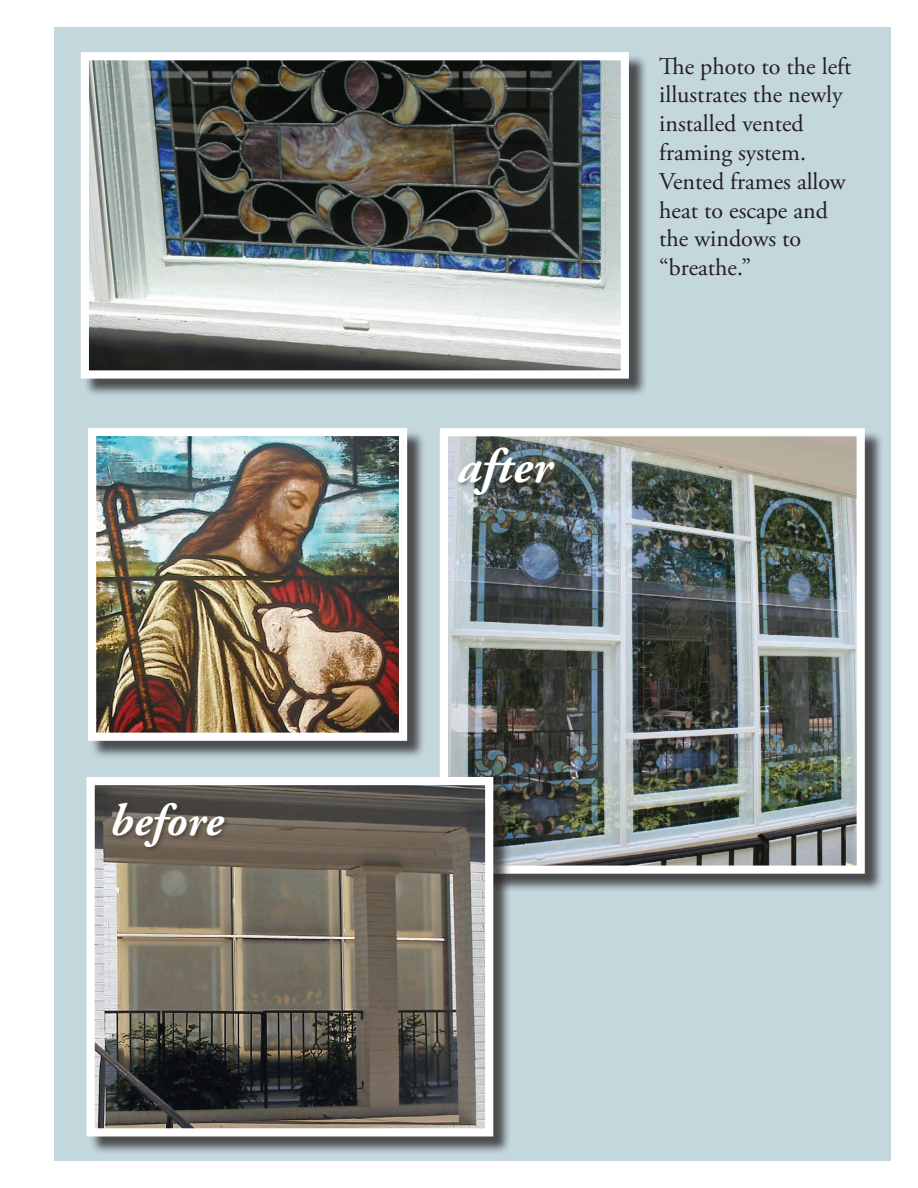
<style>
.page{position:relative;width:918px;height:1188px;background:#fff}
.page>*{position:absolute;margin:0;border:0;box-sizing:border-box;transform-origin:0 0}
.t1{font:italic 700 48.3px "Adobe Garamond Pro";letter-spacing:.01em;color:#fff}
.t2{font:italic 700 45px "Adobe Garamond Pro";letter-spacing:.01em;color:#fff}
.t3{font:24px/28.8px "Adobe Garamond Pro";color:#231f20}
</style>
<div class="page">
<div style="left:54px;top:27px;width:837px;height:1134px;background:#c4d7dd"></div>
<div style="left:442px;top:430px;width:442px;height:463px;background:#231f20;opacity:.75"></div>
<img style="left:449px;top:437px;width:407px;height:428px">
<div style="left:440px;top:428px;width:425px;height:446px;border:8px solid #fff"></div>
<div style="left:89px;top:779px;width:423px;height:376px;background:#231f20;opacity:.75"></div>
<img style="left:96px;top:786px;width:388px;height:341px">
<div style="left:87px;top:777px;width:406px;height:359px;border:8px solid #fff"></div>
<div style="left:83px;top:54px;width:565px;height:343px;background:#231f20;opacity:.75"></div>
<img style="left:90px;top:61px;width:530px;height:309px">
<div style="left:81px;top:52px;width:548px;height:327px;border:8px solid #fff"></div>
<div style="left:111px;top:801px;width:119px;height:51px;background:#231f20;opacity:.42"></div>
<div style="left:457px;top:446px;width:103px;height:54px;background:#231f20;opacity:.42"></div>
<div style="left:90px;top:430px;width:336px;height:330px;background:#231f20;opacity:.75"></div>
<img style="left:97px;top:437px;width:301px;height:295px">
<div style="left:88px;top:428px;width:319px;height:313px;border:8px solid #fff"></div>
<h2 class="t2" style="left:110px;top:795px;width:114px">before</h2>
<h1 class="t1" style="left:457px;top:439px;width:96px">after</h1>
<p class="t3" style="left:659px;top:52px;width:194px">The photo to the left illustrates the newly installed vented framing system.<br>Vented frames allow heat to escape and the windows to “breathe.”</p>
</div>
